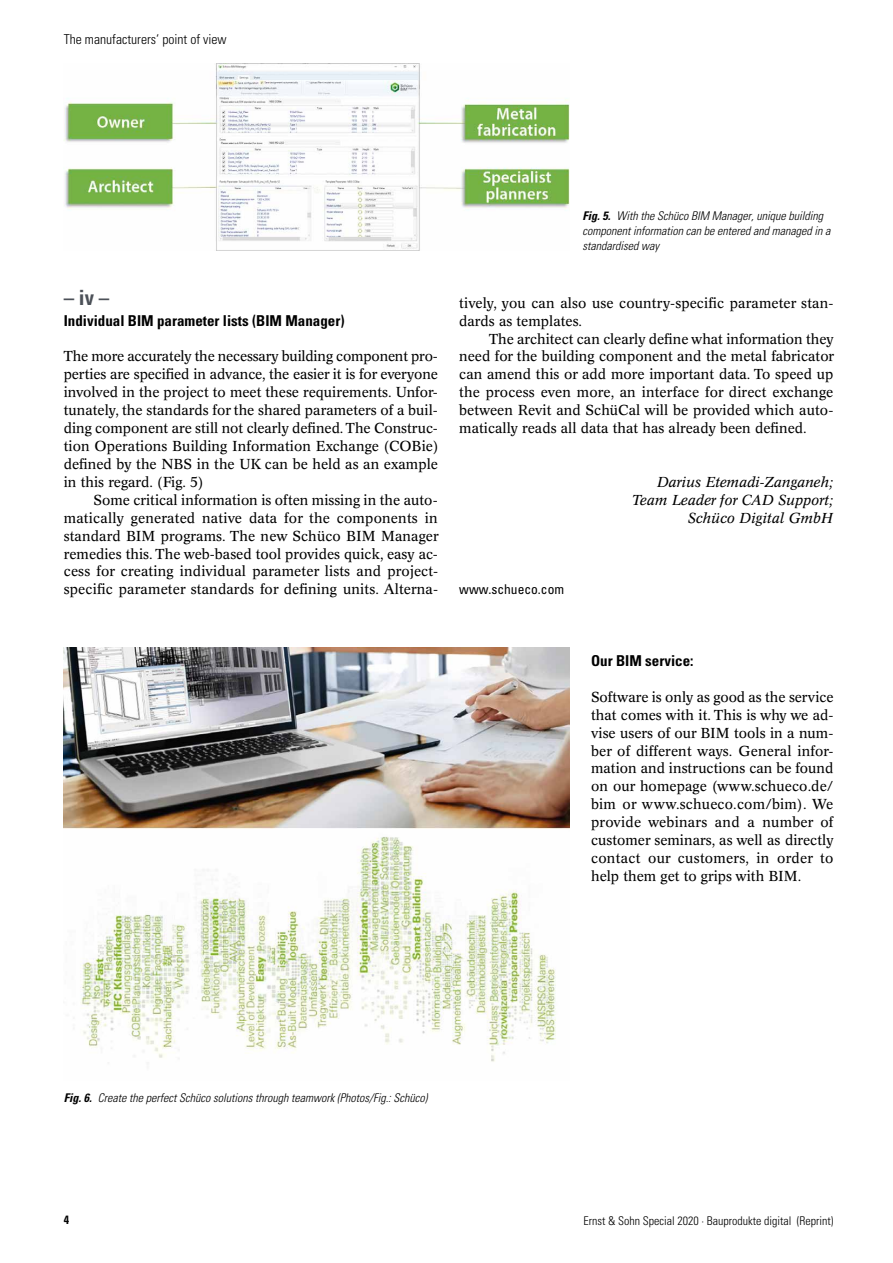
<style>
.page{position:relative;width:893px;height:1263px;background:#fff}
.page>*{position:absolute;margin:0;border:0;box-sizing:border-box;transform-origin:0 0}
.t1{font:700 condensed 21px "Univers LT Std";color:#4c5158}
.t2{font:700 condensed 15px "Univers LT Std";color:#000}
.t3{font:14.25px/17.9px "Concorde BQ";color:#000;text-align:justify}
.t4{font:italic 14.25px/17.9px "Concorde BQ";color:#000;text-align:right}
.t5{font:300 condensed 13.65px "Univers LT Std";color:#000}
.t6{font:condensed 13.5px "Univers LT Std";color:#000}
.t7{font:italic 300 condensed 12px/15px "Univers LT Std";color:#000}
.t8{font:300 condensed 12px "Univers LT Std";color:#000}
.t9{font:700 condensed 12px "Univers LT Std";color:#000}
.s1{font-weight:700}
</style>
<div class="page">
<img style="left:64px;top:64px;width:506px;height:186px">
<img style="left:64px;top:647px;width:506px;height:415px">
<p class="t5" style="left:64px;top:31px;width:164px">The manufacturers‘ point of view</p>
<h1 class="t1" style="left:64px;top:285px;width:47px">– iv –</h1>
<p class="t2" style="left:64px;top:311px;width:282px">Individual BIM parameter lists (BIM Manager)</p>
<p class="t3" style="left:64px;top:348px;width:376px">The more accurately the necessary building component pro&shy;perties are specified in advance, the easier it is for everyone involved in the project to meet these requirements. Unfor&shy;tunately, the standards for the shared parameters of a buil&shy;ding component are still not clearly defined. The Construc&shy;tion Operations Building Information Exchange (COBie) defined by the NBS in the UK can be held as an example in this regard. (Fig. 5)</p>
<p class="t3" style="left:64px;top:491px;width:376px;text-indent:30px">Some critical information is often missing in the auto&shy;matically generated native data for the components in standard BIM programs. The new Schüco BIM Manager remedies this. The web-based tool provides quick, easy ac&shy;cess for creating individual parameter lists and project&shy;specific parameter standards for defining units. Alterna-</p>
<p class="t7" style="left:583px;top:209px;width:249px"><span class="s1">Fig. 5.</span> With the Schüco BIM Manager, unique building component information can be entered and managed in a standardised way</p>
<p class="t3" style="left:459px;top:294px;width:376px">tively, you can also use country-specific parameter stan&shy;dards as templates.</p>
<p class="t3" style="left:459px;top:330px;width:376px;text-indent:30px">The architect can clearly define what information they need for the building component and the metal fabricator can amend this or add more important data. To speed up the process even more, an interface for direct exchange between Revit and SchüCal will be provided which auto&shy;matically reads all data that has already been defined.</p>
<p class="t4" style="left:632px;top:473px;width:202px">Darius Etemadi-Zanganeh;<br>Team Leader for CAD Support;<br>Schüco Digital GmbH</p>
<p class="t6" style="left:459px;top:580px;width:106px">www.schueco.com</p>
<p class="t2" style="left:591px;top:651px;width:104px">Our BIM service:</p>
<p class="t3" style="left:591px;top:688px;width:244px">Software is only as good as the service that comes with it. This is why we ad&shy;vise users of our BIM tools in a num&shy;ber of different ways. General infor&shy;mation and instructions can be found on our homepage (www.schueco.de/ bim or www.schueco.com/bim). We provide webinars and a number of customer seminars, as well as directly contact our customers, in order to help them get to grips with BIM.</p>
<p class="t7" style="left:64px;top:1090px;width:365px"><span class="s1">Fig. 6.</span> Create the perfect Schüco solutions through teamwork (Photos/Fig.: Schüco)</p>
<p class="t9" style="left:64px;top:1213px;width:7px">4</p>
<p class="t8" style="left:584px;top:1213px;width:251px">Ernst &amp; Sohn Special 2020 · Bauprodukte digital (Reprint)</p>
</div>
